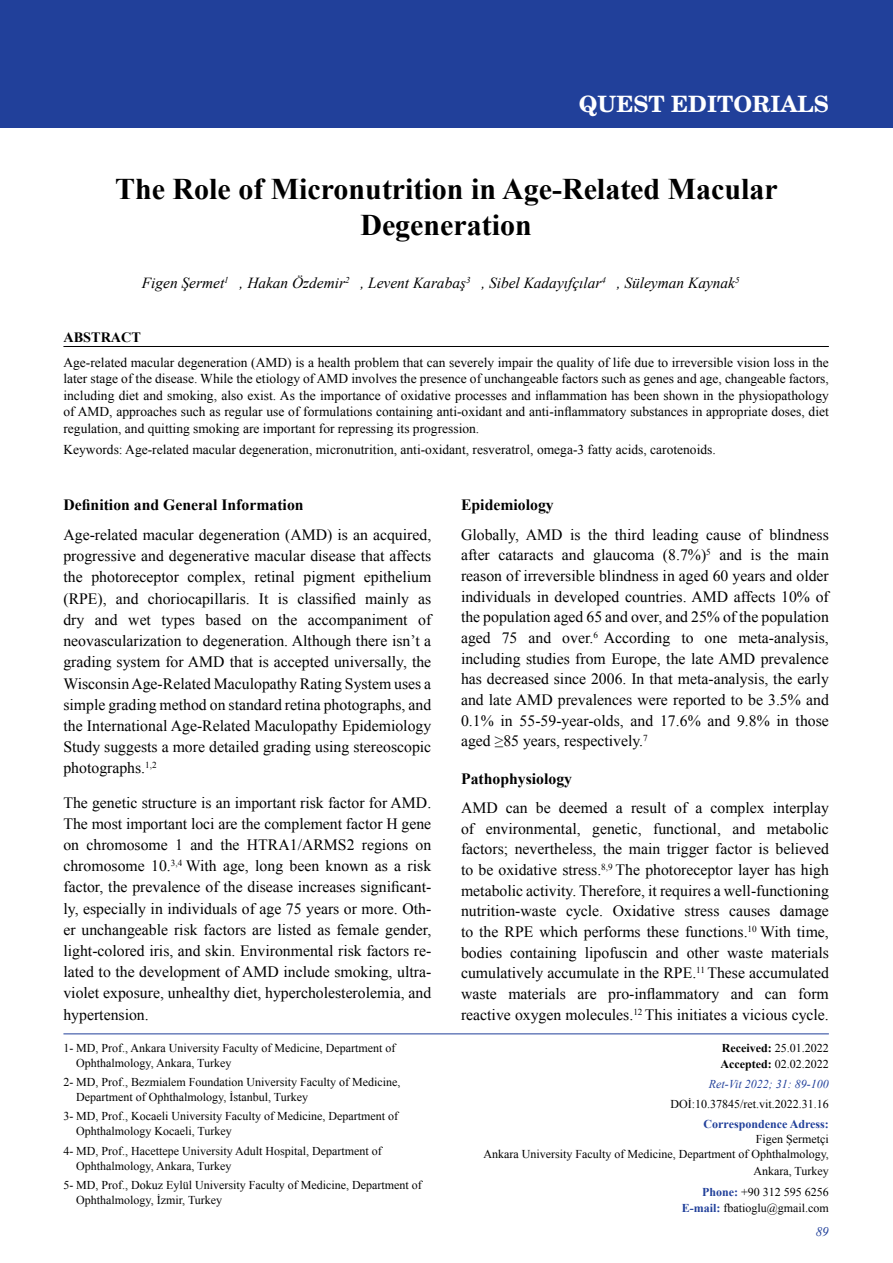
<style>
.page{position:relative;width:893px;height:1263px;background:#fff}
.page>*{position:absolute;margin:0;border:0;box-sizing:border-box;transform-origin:0 0}
.t1{font:700 30px/36px "Times New Roman";color:#000;text-align:center}
.t2{font:700 22.5px "Te X Gyre Schola";color:#fff}
.t3{font:15.75px/21.1px "Times New Roman";color:#000;text-align:justify}
.t4{font:700 15.75px "Times New Roman";color:#000}
.t5{font:italic 15.3px "Times New Roman";color:#000}
.t6{font:700 14.25px "Times New Roman";color:#000}
.t7{font:13.5px/16.5px "Times New Roman";color:#000;text-align:justify}
.t8{font:italic 13.2px "Times New Roman";color:#21409a}
.t9{font:12px/15px "Times New Roman";color:#000}
.t10{font:italic 12px "Times New Roman";color:#21409a}
.t11{font:700 12px "Times New Roman";color:#21409a}
.s1{font-weight:700}
.s2{font-weight:700;color:#21409a}
</style>
<div class="page">
<div style="left:0;top:0;width:893px;height:128px;background:#21409a"></div>
<hr style="left:63px;top:1033px;width:766px;height:1px;background:#21409a">
<hr style="left:63px;top:346px;width:766px;height:1px;background:#000">
<h2 class="t2" style="left:579px;top:85px;width:251px">QUEST EDITORIALS</h2>
<h1 class="t1" style="left:115px;top:170px;width:664px">The Role of Micronutrition in Age-Related Macular<br>Degeneration</h1>
<p class="t5" style="left:142px;top:273px;width:599px">Figen Şermet<sup>1</sup> , Hakan Özdemir<sup>2</sup> , Levent Karabaş<sup>3</sup> , Sibel Kadayıfçılar<sup>4</sup> , Süleyman Kaynak<sup>5</sup></p>
<p class="t6" style="left:63px;top:327px;width:79px">ABSTRACT</p>
<p class="t7" style="left:63px;top:354px;width:767px">Age-related macular degeneration (AMD) is a health problem that can severely impair the quality of life due to irreversible vision loss in the later stage of the disease. While the etiology of AMD involves the presence of unchangeable factors such as genes and age, changeable factors, including diet and smoking, also exist. As the importance of oxidative processes and inflammation has been shown in the physiopathology of AMD, approaches such as regular use of formulations containing anti-oxidant and anti-inflammatory substances in appropriate doses, diet regulation, and quitting smoking are important for repressing its progression.</p>
<p class="t7" style="left:63px;top:441px;width:654px">Keywords: Age-related macular degeneration, micronutrition, anti-oxidant, resveratrol, omega-3 fatty acids, carotenoids.</p>
<p class="t4" style="left:63px;top:494px;width:242px">Definition and General Information</p>
<p class="t3" style="left:63px;top:524px;width:369px">Age-related macular degeneration (AMD) is an acquired, progressive and degenerative macular disease that affects the photoreceptor complex, retinal pigment epithelium (RPE), and choriocapillaris. It is classified mainly as dry and wet types based on the accompaniment of neovascularization to degeneration. Although there isn’t a grading system for AMD that is accepted universally, the Wisconsin Age-Related Maculopathy Rating System uses a simple grading method on standard retina photographs, and the International Age-Related Maculopathy Epidemiology Study suggests a more detailed grading using stereoscopic photographs.<sup>1,2</sup></p>
<p class="t3" style="left:63px;top:791px;width:369px">The genetic structure is an important risk factor for AMD.<br>The most important loci are the complement factor H gene on chromosome 1 and the HTRA1/ARMS2 regions on chromosome 10.<sup>3,4</sup> With age, long been known as a risk factor, the prevalence of the disease increases significant&shy;ly, especially in individuals of age 75 years or more. Oth&shy;er unchangeable risk factors are listed as female gender, light-colored iris, and skin. Environmental risk factors re&shy;lated to the development of AMD include smoking, ultra&shy;violet exposure, unhealthy diet, hypercholesterolemia, and hypertension.</p>
<p class="t9" style="left:76px;top:1040px;width:321px;text-indent:-13px">1- MD, Prof., Ankara University Faculty of Medicine, Department of<br>Ophthalmology, Ankara, Turkey</p>
<p class="t9" style="left:76px;top:1074px;width:326px;text-indent:-13px">2- MD, Prof., Bezmialem Foundation University Faculty of Medicine,<br>Department of Ophthalmology, İstanbul, Turkey</p>
<p class="t9" style="left:76px;top:1108px;width:323px;text-indent:-13px">3- MD, Prof., Kocaeli University Faculty of Medicine, Department of<br>Ophthalmology Kocaeli, Turkey</p>
<p class="t9" style="left:76px;top:1143px;width:307px;text-indent:-13px">4- MD, Prof., Hacettepe University Adult Hospital, Department of<br>Ophthalmology, Ankara, Turkey</p>
<p class="t9" style="left:76px;top:1177px;width:347px;text-indent:-13px">5- MD, Prof., Dokuz Eylül University Faculty of Medicine, Department of<br>Ophthalmology, İzmir, Turkey</p>
<p class="t4" style="left:461px;top:494px;width:94px">Epidemiology</p>
<p class="t3" style="left:461px;top:524px;width:369px;line-height:20.7px">Globally, AMD is the third leading cause of blindness after cataracts and glaucoma (8.7%)<sup>5</sup> and is the main reason of irreversible blindness in aged 60 years and older individuals in developed countries. AMD affects 10% of the population aged 65 and over, and 25% of the population aged 75 and over.<sup>6</sup> According to one meta-analysis, including studies from Europe, the late AMD prevalence has decreased since 2006. In that meta-analysis, the early and late AMD prevalences were reported to be 3.5% and 0.1% in 55-59-year-olds, and 17.6% and 9.8% in those aged ≥85 years, respectively.<sup>7</sup></p>
<p class="t4" style="left:461px;top:768px;width:113px">Pathophysiology</p>
<p class="t3" style="left:461px;top:797px;width:369px;line-height:20.7px">AMD can be deemed a result of a complex interplay of environmental, genetic, functional, and metabolic factors; nevertheless, the main trigger factor is believed to be oxidative stress.<sup>8,9</sup> The photoreceptor layer has high metabolic activity. Therefore, it requires a well-functioning nutrition-waste cycle. Oxidative stress causes damage to the RPE which performs these functions.<sup>10</sup> With time, bodies containing lipofuscin and other waste materials cumulatively accumulate in the RPE.<sup>11</sup> These accumulated waste materials are pro-inflammatory and can form reactive oxygen molecules.<sup>12</sup> This initiates a vicious cycle.</p>
<p class="t9" style="left:720px;top:1040px;width:110px;line-height:15.8px"><span class="s1">Received:</span> 25.01.2022<br><span class="s1">Accepted:</span> 02.02.2022</p>
<p class="t10" style="left:709px;top:1075px;width:122px">Ret-Vit 2022; 31: 89-100</p>
<p class="t9" style="left:670px;top:1096px;width:160px">DOİ:10.37845/ret.vit.2022.31.16</p>
<p class="t11" style="left:704px;top:1115px;width:127px">Correspondence Adress:</p>
<p class="t9" style="left:483px;top:1131px;width:347px;text-align:right">Figen Şermetçi<br>Ankara University Faculty of Medicine, Department of Ophthalmology,</p>
<p class="t9" style="left:702px;top:1160px;width:128px;line-height:20.7px;text-align:right">Ankara, Turkey<br><span class="s2">Phone:</span> +90 312 595 6256</p>
<p class="t9" style="left:682px;top:1200px;width:149px"><span class="s2">E-mail:</span> fbatioglu@gmail.com</p>
<p class="t8" style="left:816px;top:1222px;width:15px">89</p>
</div>
